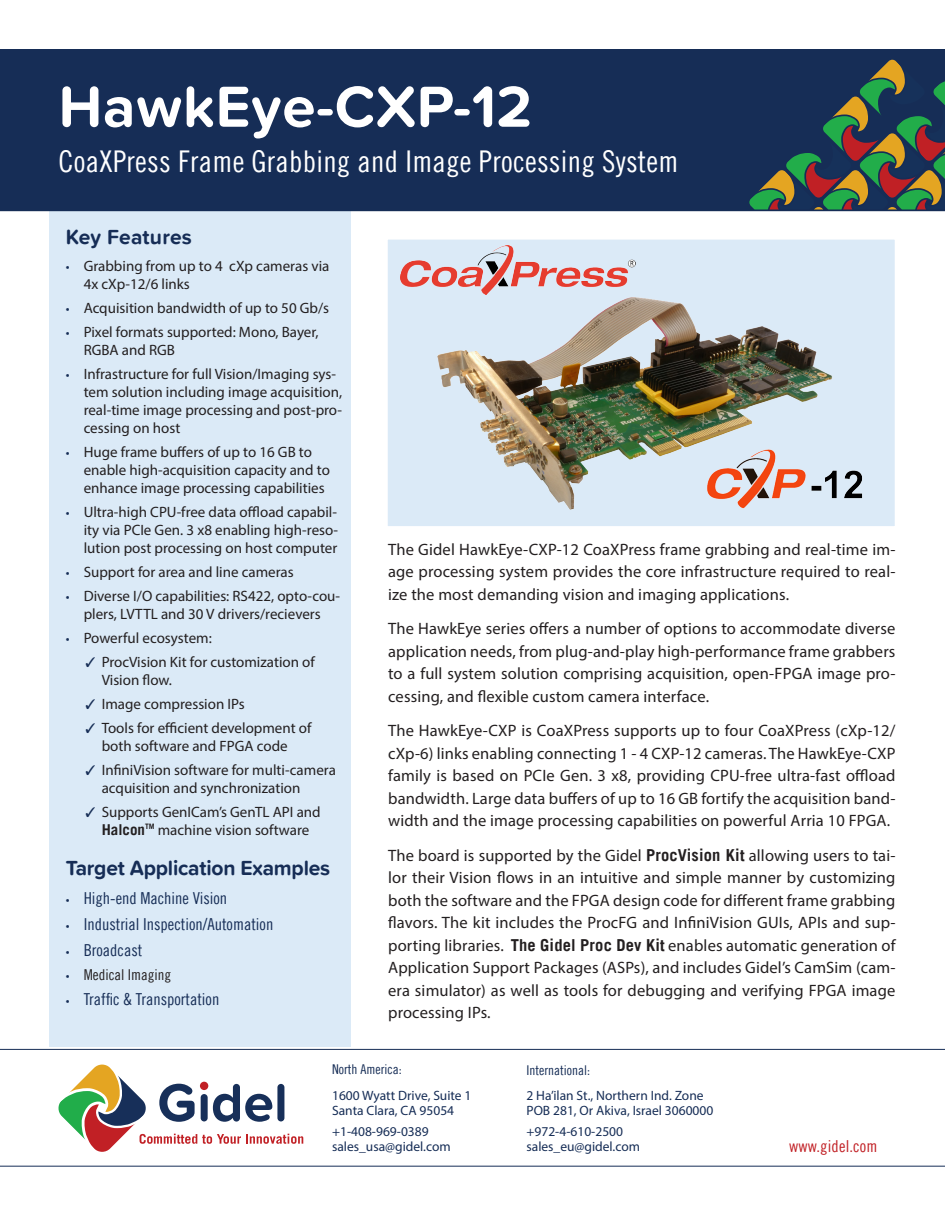
<style>
.page{position:relative;width:945px;height:1215px;background:#fff}
.page>*{position:absolute;margin:0;border:0;box-sizing:border-box;transform-origin:0 0}
.t1{font:700 60px "Proxima Soft";letter-spacing:.01em;color:#fff}
.t2{font:30px "Trade Gothic LT Pro Cn 18";letter-spacing:.01em;color:#fff}
.subtitle2{font:700 21px "Proxima Soft";letter-spacing:-.01em;color:#162d56}
.subtitle2-2{font:700 21px "Proxima Soft";letter-spacing:.01em;color:#162d56}
.t3{font:16.5px/22.5px "Myriad Pro";letter-spacing:.01em;color:#231f20;text-align:justify}
.t4{font:16.5px "Trade Gothic LT Pro Cn 18";color:#162d56}
.t5{font:16.5px "Trade Gothic LT Pro Cn 18";letter-spacing:.01em;color:#c12025}
.t6{font:15px/18px "Myriad Pro";color:#231f20}
.t7{font:15px "Trade Gothic LT Pro Cn 18";color:#231f20}
.t8{font:13.5px/15px "Myriad Pro";color:#162d56}
.t9{font:13.5px "Trade Gothic LT Pro Cn 18";color:#162d56}
.s1{font-size:13.5px;color:#162d56}
.s2{font-family:"MS Gothic";font-size:13.5px;color:#162d56}
.s3{font-family:"Trade Gothic LT Pro";font-weight:700}
.s4{font-family:"Myriad Pro";font-size:13.5px}
.s5{font-family:"Myriad Pro";font-size:13.5px;color:#162d56}
</style>
<div class="page">
<hr style="left:0;top:1049px;width:945px;height:1px;background:#162d56">
<hr style="left:0;top:1166px;width:945px;height:1px;background:#162d56">
<svg style="left:58px;top:1065px;width:245px;height:87px"></svg>
<div style="left:50px;top:211px;width:301px;height:835px;background:#dbeaf7"></div>
<div style="left:0;top:50px;width:945px;height:160px;background:#162d56"></div>
<svg style="left:749px;top:60px;width:196px;height:150px"></svg>
<hr style="left:0;top:210px;width:945px;height:1px;background:#162d56">
<div style="left:387px;top:239px;width:509px;height:288px;background:#dbeaf7"></div>
<img style="left:437px;top:297px;width:396px;height:213px">
<div style="left:386px;top:238px;width:510px;height:290px;border:2px solid #fff"></div>
<img style="left:400px;top:245px;width:236px;height:50px">
<img style="left:705px;top:449px;width:158px;height:60px">
<p class="t1" style="left:58px;top:61px;width:475px">HawkEye-CXP-12</p>
<p class="t2" style="left:58px;top:143px;width:622px">CoaXPress Frame Grabbing and Image Processing System</p>
<p class="subtitle2-2" style="left:66px;top:221px;width:128px">Key Features</p>
<p class="t6" style="left:84px;top:257px;width:247px;text-indent:-18px"><span class="s1">•</span> Grabbing from up to 4 cXp cameras via<br>4x cXp-12/6 links</p>
<p class="t6" style="left:66px;top:299px;width:265px"><span class="s1">•</span> Acquisition bandwidth of up to 50 Gb/s</p>
<p class="t6" style="left:84px;top:323px;width:237px;text-indent:-18px"><span class="s1">•</span> Pixel formats supported: Mono, Bayer,<br>RGBA and RGB</p>
<p class="t6" style="left:84px;top:365px;width:260px;text-indent:-18px"><span class="s1">•</span> Infrastructure for full Vision/Imaging sys&shy;tem solution including image acquisition, real-time image processing and post-pro&shy;cessing on host</p>
<p class="t6" style="left:84px;top:443px;width:248px;text-indent:-18px"><span class="s1">•</span> Huge frame buffers of up to 16 GB to enable high-acquisition capacity and to enhance image processing capabilities</p>
<p class="t6" style="left:84px;top:503px;width:256px;text-align:justify;text-indent:-18px"><span class="s1">•</span> Ultra-high CPU-free data offload capabil&shy;ity via PCIe Gen. 3 x8 enabling high-reso&shy;lution post processing on host computer</p>
<p class="t6" style="left:66px;top:563px;width:230px"><span class="s1">•</span> Support for area and line cameras</p>
<p class="t6" style="left:66px;top:587px;width:276px;text-align:center"><span class="s1">•</span> Diverse I/O capabilities: RS422, opto-cou&shy;plers, LVTTL and 30 V drivers/recievers</p>
<p class="t6" style="left:66px;top:629px;width:148px"><span class="s1">•</span> Powerful ecosystem:</p>
<p class="t6" style="left:102px;top:653px;width:215px;text-indent:-18px"><span class="s2">✓</span> ProcVision Kit for customization of<br>Vision flow.</p>
<p class="t6" style="left:84px;top:695px;width:163px"><span class="s2">✓</span> Image compression IPs</p>
<p class="t6" style="left:84px;top:719px;width:229px;text-align:center"><span class="s2">✓</span> Tools for efficient development of both software and FPGA code</p>
<p class="t6" style="left:102px;top:761px;width:236px;text-indent:-18px"><span class="s2">✓</span> InfiniVision software for multi-camera acquisition and synchronization</p>
<p class="t6" style="left:84px;top:803px;width:238px;text-align:center"><span class="s2">✓</span> Supports GenICam’s GenTL API and<br><span class="s3">Halcon</span><sup>TM</sup> machine vision software</p>
<p class="subtitle2" style="left:66px;top:852px;width:266px">Target Application Examples</p>
<p class="t4" style="left:66px;top:888px;width:163px"><span class="s4">•</span> High-end Machine Vision</p>
<p class="t4" style="left:66px;top:914px;width:209px"><span class="s4">•</span> Industrial Inspection/Automation</p>
<p class="t4" style="left:66px;top:940px;width:78px"><span class="s4">•</span> Broadcast</p>
<p class="t7" style="left:66px;top:965px;width:107px"><span class="s5">•</span> Medical Imaging</p>
<p class="t4" style="left:66px;top:990px;width:155px"><span class="s4">•</span> Traffic &amp; Transportation</p>
<p class="t3" style="left:388px;top:538px;width:509px">The Gidel HawkEye-CXP-12 CoaXPress frame grabbing and real-time im&shy;age processing system provides the core infrastructure required to real&shy;ize the most demanding vision and imaging applications.</p>
<p class="t3" style="left:388px;top:617px;width:509px">The HawkEye series offers a number of options to accommodate diverse application needs, from plug-and-play high-performance frame grabbers to a full system solution comprising acquisition, open-FPGA image pro&shy;cessing, and flexible custom camera interface.</p>
<p class="t3" style="left:388px;top:719px;width:509px">The HawkEye-CXP is CoaXPress supports up to four CoaXPress (cXp-12/ cXp-6) links enabling connecting 1 - 4 CXP-12 cameras. The HawkEye-CXP family is based on PCIe Gen. 3 x8, providing CPU-free ultra-fast offload bandwidth. Large data buffers of up to 16 GB fortify the acquisition band&shy;width and the image processing capabilities on powerful Arria 10 FPGA.</p>
<p class="t3" style="left:388px;top:844px;width:509px">The board is supported by the Gidel <span class="s3">ProcVision Kit</span> allowing users to tai&shy;lor their Vision flows in an intuitive and simple manner by customizing both the software and the FPGA design code for different frame grabbing flavors. The kit includes the ProcFG and InfiniVision GUIs, APIs and sup&shy;porting libraries. <span class="s3">The Gidel Proc Dev Kit</span> enables automatic generation of Application Support Packages (ASPs), and includes Gidel’s CamSim (cam&shy;era simulator) as well as tools for debugging and verifying FPGA image processing IPs.</p>
<p class="t9" style="left:332px;top:1061px;width:71px">North America:</p>
<p class="t8" style="left:332px;top:1088px;width:141px">1600 Wyatt Drive, Suite 1<br>Santa Clara, CA 95054</p>
<p class="t8" style="left:332px;top:1124px;width:120px">+1-408-969-0389 sales_usa@gidel.com</p>
<p class="t9" style="left:526px;top:1062px;width:65px">International:</p>
<p class="t8" style="left:526px;top:1088px;width:188px">2 Ha’ilan St., Northern Ind. Zone<br>POB 281, Or Akiva, Israel 3060000</p>
<p class="t8" style="left:526px;top:1124px;width:115px">+972-4-610-2500 sales_eu@gidel.com</p>
<p class="t5" style="left:789px;top:1136px;width:90px">www.gidel.com</p>
</div>
